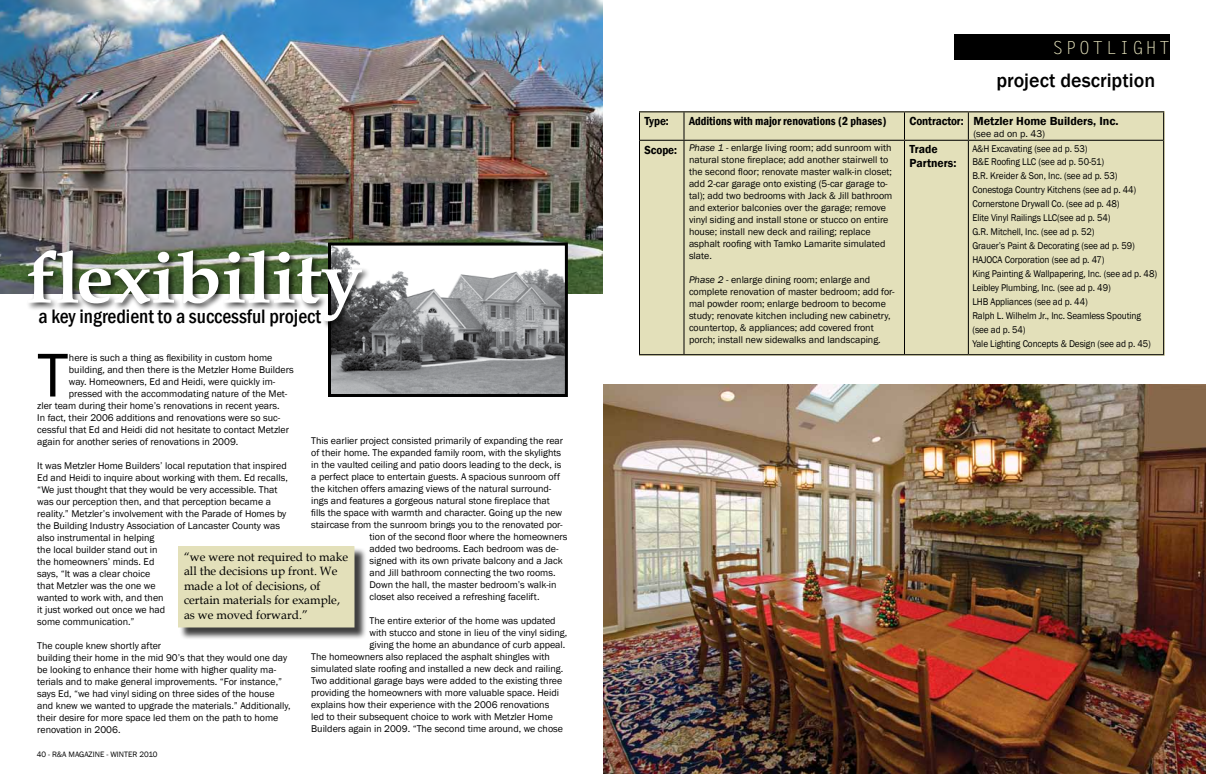
<style>
.page{position:relative;width:1206px;height:774px;background:#fff}
.page>*{position:absolute;margin:0;border:0;box-sizing:border-box;transform-origin:0 0}
.t1{font:700 72px "Book Antiqua";color:#fff;scale:1.04 1}
.t2{font:64px "Franklin Gothic";color:#000}
.t3{font:500 condensed 20px "Franklin Gothic";color:#000}
.t4{font:500 20px "Franklin Gothic";color:#000}
.t5{font:18px "Letter Gothic Std";letter-spacing:.14em;color:#e3e0ba}
.t6{font:12px/14.4px "Book Antiqua";color:#000}
.t7{font:600 12px "Franklin Gothic";color:#000;scale:.93 1}
.t8{font:600 condensed 12px "Franklin Gothic";color:#000}
.t9{font:600 12px/14.4px "Franklin Gothic";color:#000}
.t10{font:10px/12px "Franklin Gothic";color:#000}
.t11{font:10px/14px "Franklin Gothic";color:#000;scale:.93 1}
.t12{font:8px "Franklin Gothic";color:#000}
.s1{font-weight:600;font-size:12px}
.s2{font-style:italic}
</style>
<div class="page">
<div style="left:954px;top:34px;width:216px;height:26px;background:#000"></div>
<div style="left:180px;top:548px;width:187px;height:92px;background:#000;opacity:.75"></div>
<div style="left:178px;top:547px;width:176px;height:80px;background:#e3e0ba"></div>
<div style="left:178px;top:546px;width:176px;height:82px;border:1px solid #e3e0ba"></div>
<img style="left:603px;top:385px;width:603px;height:389px">
<div style="left:639px;top:111px;width:526px;height:245px;background:#e3e0ba"></div>
<hr style="left:968px;top:141px;width:1px;height:213px;background:#000">
<hr style="left:1163px;top:140px;width:1px;height:214px;background:#000">
<hr style="left:904px;top:354px;width:64px;height:1px;background:#000">
<hr style="left:968px;top:354px;width:196px;height:1px;background:#000">
<svg style="left:639px;top:112px;width:1px;height:28px"></svg>
<svg style="left:904px;top:112px;width:1px;height:28px"></svg>
<hr style="left:639px;top:140px;width:1px;height:214px;background:#000">
<svg style="left:684px;top:112px;width:1px;height:28px"></svg>
<svg style="left:968px;top:112px;width:1px;height:28px"></svg>
<svg style="left:1163px;top:112px;width:1px;height:28px"></svg>
<hr style="left:684px;top:141px;width:1px;height:213px;background:#000">
<hr style="left:904px;top:141px;width:1px;height:213px;background:#000">
<hr style="left:904px;top:140px;width:64px;height:1px;background:#000">
<hr style="left:639px;top:354px;width:45px;height:1px;background:#000">
<hr style="left:968px;top:140px;width:195px;height:1px;background:#000">
<hr style="left:684px;top:354px;width:220px;height:1px;background:#000">
<hr style="left:639px;top:111px;width:45px;height:1px;background:#000">
<hr style="left:904px;top:111px;width:64px;height:1px;background:#000">
<hr style="left:640px;top:140px;width:44px;height:1px;background:#000">
<hr style="left:684px;top:111px;width:220px;height:1px;background:#000">
<hr style="left:968px;top:111px;width:196px;height:1px;background:#000">
<hr style="left:684px;top:140px;width:220px;height:1px;background:#000">
<img style="left:0;top:0;width:603px;height:294px">
<img style="left:332px;top:247px;width:232px;height:146px">
<div style="left:328px;top:243px;width:240px;height:154px;border:3px solid #000"></div>
<div style="left:25px;top:247px;width:345px;height:83px;background:#000;opacity:.75"></div>
<h1 class="t1" style="left:30px;top:229px;width:321px">flexibility</h1>
<h3 class="t3" style="left:38px;top:303px;width:284px">a key ingredient to a successful project</h3>
<h2 class="t2" style="left:37px;top:335px;width:33px">T</h2>
<p class="t10" style="left:69px;top:351px;width:205px">here is such a thing as flexibility in custom home</p>
<p class="t10" style="left:69px;top:363px;width:226px">building, and then there is the Metzler Home Builders</p>
<p class="t10" style="left:69px;top:375px;width:208px">way. Homeowners, Ed and Heidi, were quickly im-</p>
<p class="t10" style="left:69px;top:387px;width:220px">pressed with the accommodating nature of the Met-</p>
<p class="t10" style="left:37px;top:399px;width:244px">zler team during their home’s renovations in recent years.</p>
<p class="t10" style="left:37px;top:411px;width:245px">In fact, their 2006 additions and renovations were so suc-</p>
<p class="t10" style="left:37px;top:423px;width:253px">cessful that Ed and Heidi did not hesitate to contact Metzler</p>
<p class="t10" style="left:37px;top:435px;width:203px">again for another series of renovations in 2009.</p>
<p class="t10" style="left:37px;top:459px;width:252px">It was Metzler Home Builders’ local reputation that inspired Ed and Heidi to inquire about working with them. Ed recalls, “We just thought that they would be very accessible. That was our perception then, and that perception became a reality.” Metzler’s involvement with the Parade of Homes by the Building Industry Association of Lancaster County was also instrumental in helping<br>the local builder stand out in<br>the homeowners’ minds. Ed<br>says, “It was a clear choice<br>that Metzler was the one we<br>wanted to work with, and then<br>it just worked out once we had<br>some communication.”</p>
<p class="t10" style="left:37px;top:639px;width:255px">The couple knew shortly after<br>building their home in the mid 90’s that they would one day be looking to enhance their home with higher quality ma&shy;terials and to make general improvements. “For instance,” says Ed, “we had vinyl siding on three sides of the house and knew we wanted to upgrade the materials.” Additionally, their desire for more space led them on the path to home renovation in 2006.</p>
<p class="t10" style="left:311px;top:435px;width:254px">This earlier project consisted primarily of expanding the rear</p>
<p class="t10" style="left:311px;top:447px;width:251px">of their home. The expanded family room, with the skylights</p>
<p class="t10" style="left:311px;top:459px;width:252px">in the vaulted ceiling and patio doors leading to the deck, is</p>
<p class="t10" style="left:311px;top:471px;width:250px">a perfect place to entertain guests. A spacious sunroom off</p>
<p class="t10" style="left:311px;top:483px;width:242px">the kitchen offers amazing views of the natural surround-</p>
<p class="t10" style="left:311px;top:495px;width:240px">ings and features a gorgeous natural stone fireplace that</p>
<p class="t10" style="left:311px;top:507px;width:252px">fills the space with warmth and character. Going up the new</p>
<p class="t10" style="left:311px;top:519px;width:253px">staircase from the sunroom brings you to the renovated por-</p>
<p class="t10" style="left:369px;top:531px;width:200px">tion of the second floor where the homeowners</p>
<p class="t10" style="left:369px;top:543px;width:191px">added two bedrooms. Each bedroom was de-</p>
<p class="t10" style="left:369px;top:555px;width:195px">signed with its own private balcony and a Jack</p>
<p class="t10" style="left:369px;top:567px;width:188px">and Jill bathroom connecting the two rooms.</p>
<p class="t10" style="left:369px;top:579px;width:189px">Down the hall, the master bedroom’s walk-in</p>
<p class="t10" style="left:369px;top:591px;width:172px">closet also received a refreshing facelift.</p>
<p class="t10" style="left:369px;top:615px;width:188px">The entire exterior of the home was updated</p>
<p class="t10" style="left:369px;top:627px;width:199px">with stucco and stone in lieu of the vinyl siding,</p>
<p class="t10" style="left:369px;top:639px;width:197px">giving the home an abundance of curb appeal.</p>
<p class="t10" style="left:311px;top:651px;width:240px">The homeowners also replaced the asphalt shingles with</p>
<p class="t10" style="left:311px;top:663px;width:254px">simulated slate roofing and installed a new deck and railing.</p>
<p class="t10" style="left:311px;top:675px;width:253px">Two additional garage bays were added to the existing three</p>
<p class="t10" style="left:311px;top:687px;width:249px">providing the homeowners with more valuable space. Heidi</p>
<p class="t10" style="left:311px;top:699px;width:240px">explains how their experience with the 2006 renovations</p>
<p class="t10" style="left:311px;top:711px;width:243px">led to their subsequent choice to work with Metzler Home</p>
<p class="t10" style="left:311px;top:723px;width:253px">Builders again in 2009. “The second time around, we chose</p>
<p class="t6" style="left:184px;top:549px;width:166px">“we were not required to make all the decisions up front. We made a lot of decisions, of certain materials for example, as we moved forward.”</p>
<p class="t12" style="left:37px;top:749px;width:122px">40 - R&amp;A MAGAZINE - WINTER 2010</p>
<h3 class="t5" style="left:1053px;top:38px;width:119px">SPOTLIGHT</h3>
<h3 class="t4" style="left:996px;top:68px;width:160px">project description</h3>
<p class="t7" style="left:644px;top:114px;width:28px">Type:</p>
<p class="t8" style="left:689px;top:113px;width:199px">Additions with major renovations (2 phases)</p>
<p class="t7" style="left:910px;top:114px;width:226px">Contractor: Metzler Home Builders, Inc.</p>
<p class="t10" style="left:973px;top:128px;width:73px">(see ad on p. 43)</p>
<p class="t10" style="left:689px;top:142px;width:205px;text-indent:-44px"><span class="s1">Scope:</span> <span class="s2">Phase 1</span> - enlarge living room; add sunroom with natural stone fireplace; add another stairwell to the second floor; renovate master walk-in closet; add 2-car garage onto existing (5-car garage to&shy;tal); add two bedrooms with Jack &amp; Jill bathroom and exterior balconies over the garage; remove vinyl siding and install stone or stucco on entire house; install new deck and railing; replace asphalt roofing with Tamko Lamarite simulated slate.</p>
<p class="t10" style="left:689px;top:274px;width:207px"><span class="s2">Phase 2</span> - enlarge dining room; enlarge and complete renovation of master bedroom; add for&shy;mal powder room; enlarge bedroom to become study; renovate kitchen including new cabinetry, countertop, &amp; appliances; add covered front porch; install new sidewalks and landscaping.</p>
<p class="t9" style="left:910px;top:142px;width:49px">Trade<br>Partners:</p>
<p class="t11" style="left:972px;top:143px;width:143px;line-height:13px">A&amp;H Excavating (see ad p. 53)<br>B&amp;E Roofing LLC (see ad p. 50-51)</p>
<p class="t11" style="left:972px;top:169px;width:200px">B.R. Kreider &amp; Son, Inc. (see ad p. 53)<br>Conestoga Country Kitchens (see ad p. 44)<br>Cornerstone Drywall Co. (see ad p. 48)<br>Elite Vinyl Railings LLC(see ad p. 54)<br>G.R. Mitchell, Inc. (see ad p. 52)<br>Grauer’s Paint &amp; Decorating (see ad p. 59)<br>HAJOCA Corporation (see ad p. 47)<br>King Painting &amp; Wallpapering, Inc. (see ad p. 48)<br>Leibley Plumbing, Inc. (see ad p. 49)<br>LHB Appliances (see ad p. 44)<br>Ralph L. Wilhelm Jr., Inc. Seamless Spouting (see ad p. 54)<br>Yale Lighting Concepts &amp; Design (see ad p. 45)</p>
</div>
